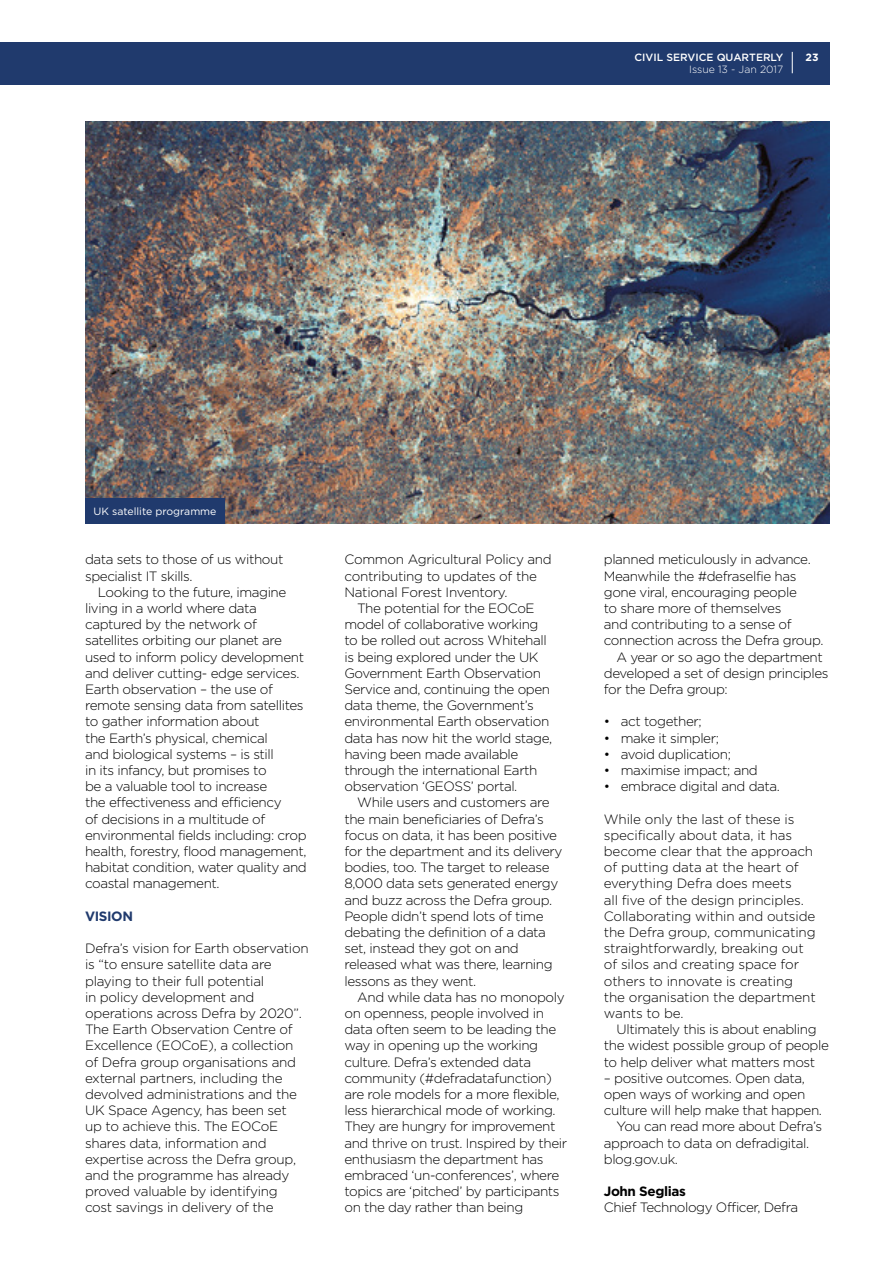
<style>
.page{position:relative;width:893px;height:1263px;background:#fff}
.page>*{position:absolute;margin:0;border:0;box-sizing:border-box;transform-origin:0 0}
.t1{font:300 13.5px/16.2px "Gotham";letter-spacing:-.03em;color:#000}
.t2{font:300 13.5px "Gotham";letter-spacing:-.01em;color:#000}
.t3{font:700 13.5px "Gotham";letter-spacing:-.03em;color:#203a6d}
.t4{font:500 10.5px "Gotham";color:#fff}
.t5{font:10.5px "Gotham";color:#fff}
.t6{font:300 10.5px "Gotham";color:#fff}
.t7{font:700 10.5px "Gotham";color:#fff}
.s1{font-weight:700}
</style>
<div class="page">
<div style="left:0;top:43px;width:829px;height:42px;background:#203a6d"></div>
<svg style="left:792px;top:52px;width:1px;height:21px"></svg>
<img style="left:85px;top:121px;width:744px;height:402px">
<div style="left:85px;top:498px;width:140px;height:25px;background:#203a6d"></div>
<p class="t4" style="left:634px;top:51px;width:150px">CIVIL SERVICE QUARTERLY</p>
<p class="t6" style="left:689px;top:64px;width:96px">Issue 13 - Jan 2017</p>
<p class="t7" style="left:805px;top:51px;width:15px">23</p>
<p class="t5" style="left:94px;top:505px;width:124px">UK satellite programme</p>
<p class="t1" style="left:85px;top:551px;width:200px">data sets to those of us without specialist IT skills.</p>
<p class="t1" style="left:85px;top:584px;width:223px;text-indent:13px">Looking to the future, imagine living in a world where data captured by the network of satellites orbiting our planet are used to inform policy development and deliver cutting- edge services.<br>Earth observation – the use of remote sensing data from satellites to gather information about<br>the Earth’s physical, chemical<br>and biological systems – is still<br>in its infancy, but promises to<br>be a valuable tool to increase<br>the effectiveness and efficiency<br>of decisions in a multitude of environmental fields including: crop health, forestry, flood management, habitat condition, water quality and coastal management.</p>
<p class="t3" style="left:85px;top:908px;width:49px">VISION</p>
<p class="t1" style="left:85px;top:940px;width:225px">Defra’s vision for Earth observation is “to ensure satellite data are playing to their full potential<br>in policy development and operations across Defra by 2020”.<br>The Earth Observation Centre of<br>Excellence (EOCoE), a collection of Defra group organisations and external partners, including the devolved administrations and the<br>UK Space Agency, has been set<br>up to achieve this. The EOCoE shares data, information and expertise across the Defra group, and the programme has already proved valuable by identifying<br>cost savings in delivery of the</p>
<p class="t1" style="left:344px;top:551px;width:209px">Common Agricultural Policy and contributing to updates of the<br>National Forest Inventory.</p>
<p class="t1" style="left:344px;top:600px;width:209px;text-indent:13px">The potential for the EOCoE model of collaborative working to be rolled out across Whitehall is being explored under the UK<br>Government Earth Observation<br>Service and, continuing the open data theme, the Government’s environmental Earth observation data has now hit the world stage, having been made available through the international Earth observation ‘GEOSS’ portal.</p>
<p class="t1" style="left:344px;top:794px;width:220px;text-indent:13px">While users and customers are the main beneficiaries of Defra’s focus on data, it has been positive for the department and its delivery bodies, too. The target to release<br>8,000 data sets generated energy and buzz across the Defra group.<br>People didn’t spend lots of time debating the definition of a data set, instead they got on and released what was there, learning lessons as they went.</p>
<p class="t1" style="left:344px;top:989px;width:224px;text-indent:13px">And while data has no monopoly on openness, people involved in data often seem to be leading the way in opening up the working culture. Defra’s extended data community (#defradatafunction) are role models for a more flexible, less hierarchical mode of working.<br>They are hungry for improvement and thrive on trust. Inspired by their enthusiasm the department has embraced ‘un-conferences’, where topics are ‘pitched’ by participants on the day rather than being</p>
<p class="t1" style="left:604px;top:551px;width:208px">planned meticulously in advance.</p>
<p class="t1" style="left:604px;top:567px;width:194px">Meanwhile the #defraselfie has</p>
<p class="t1" style="left:604px;top:584px;width:195px">gone viral, encouraging people</p>
<p class="t1" style="left:604px;top:600px;width:179px">to share more of themselves</p>
<p class="t1" style="left:604px;top:616px;width:189px">and contributing to a sense of</p>
<p class="t1" style="left:604px;top:632px;width:221px">connection across the Defra group.</p>
<p class="t1" style="left:617px;top:648px;width:208px">A year or so ago the department</p>
<p class="t1" style="left:604px;top:665px;width:226px">developed a set of design principles</p>
<p class="t1" style="left:604px;top:681px;width:125px">for the Defra group:</p>
<p class="t1" style="left:604px;top:713px;width:99px">• act together;</p>
<p class="t1" style="left:604px;top:729px;width:117px">• make it simpler;</p>
<p class="t1" style="left:604px;top:746px;width:129px">• avoid duplication;</p>
<p class="t1" style="left:604px;top:762px;width:155px">• maximise impact; and</p>
<p class="t1" style="left:604px;top:778px;width:178px">• embrace digital and data.</p>
<p class="t2" style="left:604px;top:811px;width:192px">While only the last of these is</p>
<p class="t2" style="left:604px;top:828px;width:190px">specifically about data, it has</p>
<p class="t2" style="left:604px;top:844px;width:211px">become clear that the approach</p>
<p class="t2" style="left:604px;top:860px;width:196px">of putting data at the heart of</p>
<p class="t2" style="left:604px;top:876px;width:190px">everything Defra does meets</p>
<p class="t2" style="left:604px;top:892px;width:201px">all five of the design principles.</p>
<p class="t2" style="left:604px;top:909px;width:213px">Collaborating within and outside</p>
<p class="t2" style="left:604px;top:925px;width:213px">the Defra group, communicating</p>
<p class="t2" style="left:604px;top:941px;width:201px">straightforwardly, breaking out</p>
<p class="t2" style="left:604px;top:957px;width:197px">of silos and creating space for</p>
<p class="t2" style="left:604px;top:973px;width:191px">others to innovate is creating</p>
<p class="t2" style="left:604px;top:990px;width:213px">the organisation the department</p>
<p class="t2" style="left:604px;top:1006px;width:81px">wants to be.</p>
<p class="t1" style="left:617px;top:1021px;width:202px">Ultimately this is about enabling</p>
<p class="t1" style="left:604px;top:1037px;width:227px">the widest possible group of people</p>
<p class="t1" style="left:604px;top:1053px;width:213px">to help deliver what matters most</p>
<p class="t1" style="left:604px;top:1070px;width:203px">– positive outcomes. Open data,</p>
<p class="t1" style="left:604px;top:1086px;width:203px">open ways of working and open</p>
<p class="t1" style="left:604px;top:1102px;width:220px">culture will help make that happen.</p>
<p class="t1" style="left:617px;top:1118px;width:207px">You can read more about Defra’s</p>
<p class="t1" style="left:604px;top:1134px;width:207px">approach to data on defradigital.</p>
<p class="t1" style="left:604px;top:1151px;width:76px">blog.gov.uk.</p>
<p class="t1" style="left:604px;top:1183px;width:196px"><span class="s1">John Seglias<br></span>Chief Technology Officer, Defra</p>
</div>
